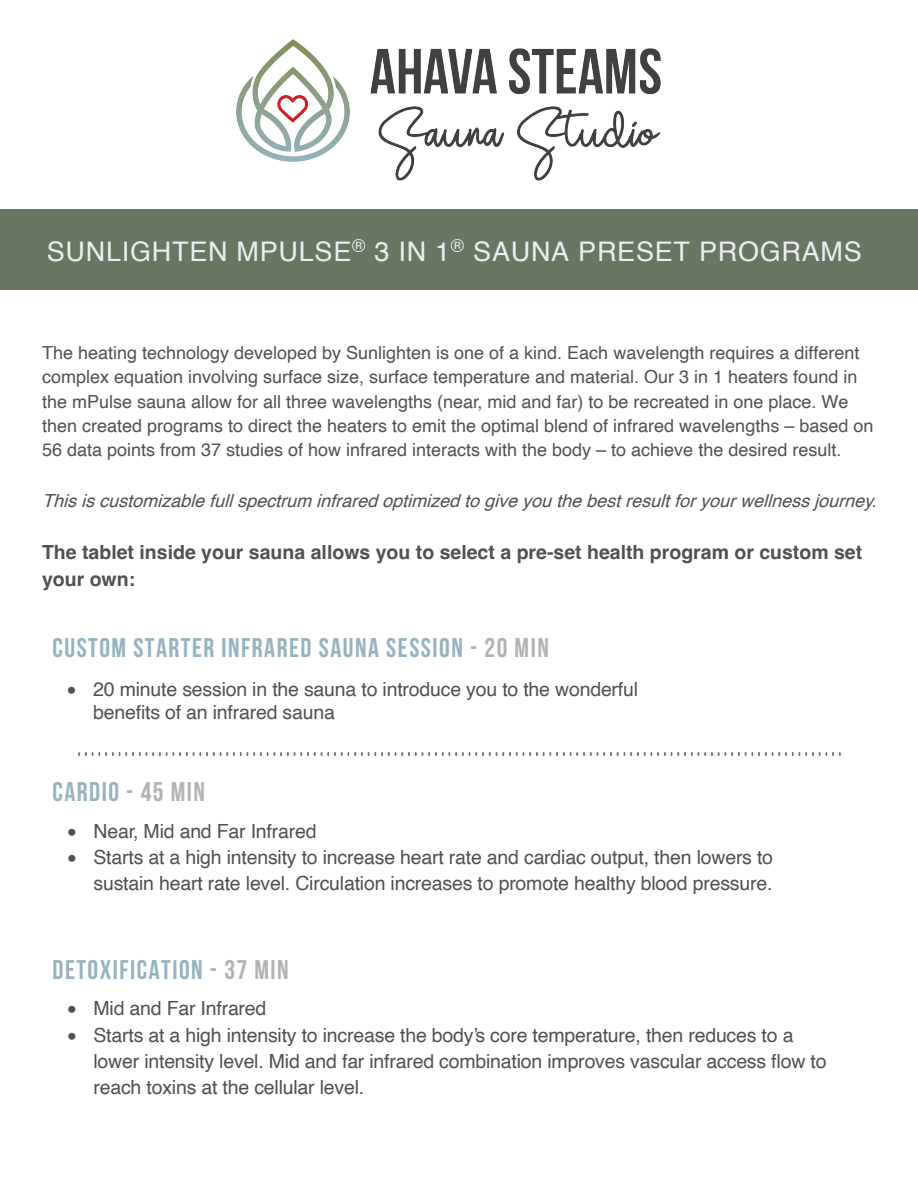
<style>
.page{position:relative;width:918px;height:1188px;background:#fff}
.page>*{position:absolute;margin:0;border:0;box-sizing:border-box;transform-origin:0 0}
.t1{font:700 27px "Bebas Neue";letter-spacing:.055em;color:#97b3c0}
.t2{font:27px "Helvetica";letter-spacing:.03em;color:#ecedf0}
.t3{font:19.5px/26.4px "Helvetica";letter-spacing:-.01em;color:#505252}
.t4{font:700 19.5px/26.7px "Helvetica";color:#505252}
.t5{font:18px/24.3px "Helvetica";color:#505252}
.t6{font:italic 18px "Helvetica";color:#505252}
.s1{color:#b3b3b3}
</style>
<div class="page">
<div style="left:0;top:210px;width:918px;height:80px;background:#687762"></div>
<img style="left:236px;top:40px;width:98px;height:122px">
<img style="left:334px;top:48px;width:327px;height:133px">
<img style="left:79px;top:753px;width:761px;height:2px">
<h1 class="t2" style="left:47px;top:230px;width:816px">SUNLIGHTEN MPULSE<sup>®</sup> 3 IN 1<sup>®</sup> SAUNA PRESET PROGRAMS</h1>
<p class="t5" style="left:42px;top:341px;width:833px">The heating technology developed by Sunlighten is one of a kind. Each wavelength requires a different complex equation involving surface size, surface temperature and material. Our 3 in 1 heaters found in the mPulse sauna allow for all three wavelengths (near, mid and far) to be recreated in one place. We then created programs to direct the heaters to emit the optimal blend of infrared wavelengths – based on 56 data points from 37 studies of how infrared interacts with the body – to achieve the desired result.</p>
<p class="t6" style="left:42px;top:487px;width:844px">Thisiscustomizablefullspectrum infraredoptimizedtogiveyouthebestresultforyourwellnessjourney.</p>
<p class="t4" style="left:42px;top:541px;width:822px">The tablet inside your sauna allows you to select a pre-set health program or custom set your own:</p>
<p class="t1" style="left:52px;top:633px;width:498px">CUSTOM STARTER INFRARED SAUNA SESSION <span class="s1">- 20 MIN</span></p>
<p class="t3" style="left:93px;top:678px;width:546px;line-height:23.4px;text-indent:-26px">• 20 minute session in the sauna to introduce you to the wonderful benefits of an infrared sauna</p>
<h1 class="t1" style="left:52px;top:777px;width:154px">CARDIO <span class="s1">- 45 MIN</span></h1>
<p class="t3" style="left:68px;top:818px;width:251px">• Near, Mid and Far Infrared</p>
<p class="t3" style="left:68px;top:845px;width:707px;text-align:right">• Starts at a high intensity to increase heart rate and cardiac output, then lowers to sustain heart rate level. Circulation increases to promote healthy blood pressure.</p>
<p class="t1" style="left:52px;top:955px;width:238px">DETOXIFICATION <span class="s1">- 37 MIN</span></p>
<p class="t3" style="left:68px;top:996px;width:200px">• Mid and Far Infrared</p>
<p class="t3" style="left:93px;top:1022px;width:735px;text-indent:-26px">• Starts at a high intensity to increase the body’s core temperature, then reduces to a lower intensity level. Mid and far infrared combination improves vascular access flow to reach toxins at the cellular level.</p>
</div>
